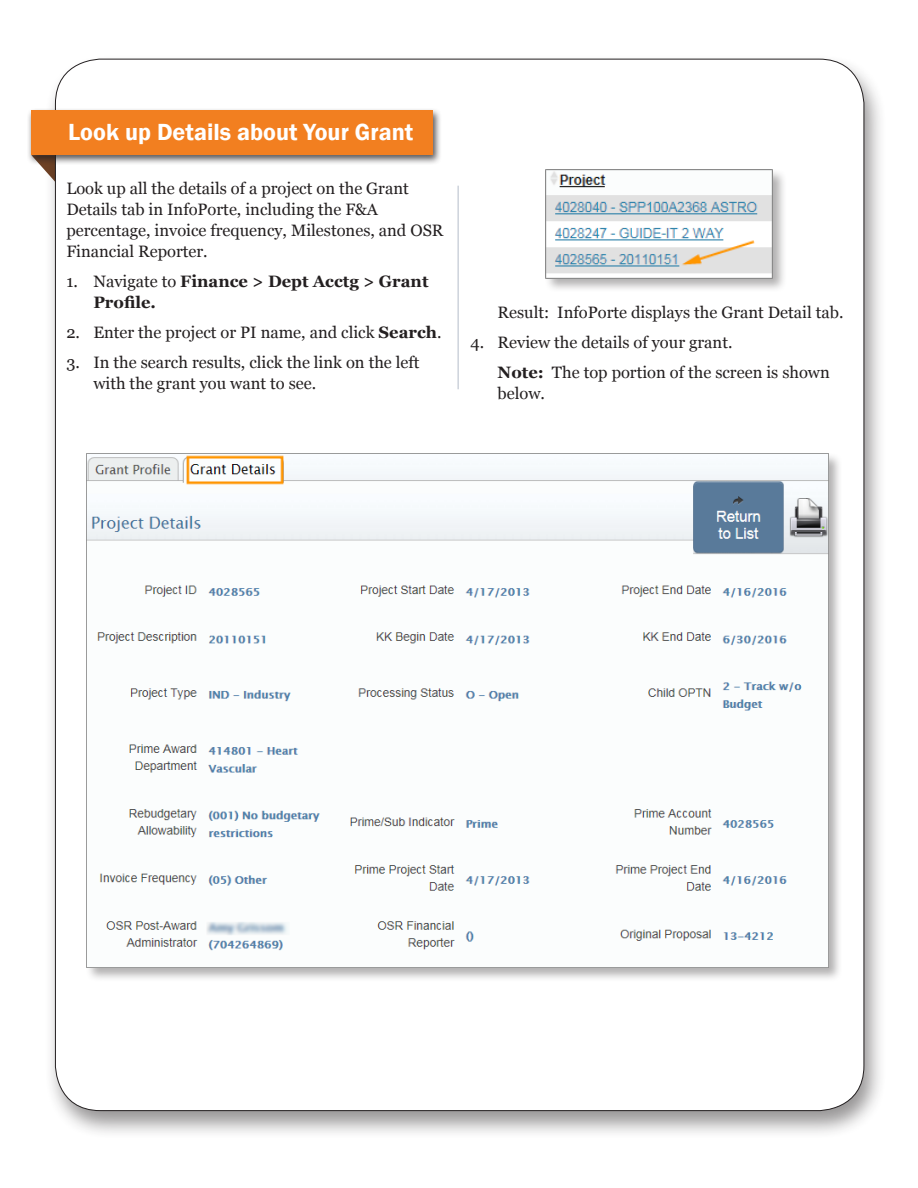
<style>
.page{position:relative;width:918px;height:1188px;background:#fff}
.page>*{position:absolute;margin:0;border:0;box-sizing:border-box;transform-origin:0 0}
.t1{font:600 24px "Franklin Gothic";color:#fff}
.Body_Text{font:16.5px/21px "Georgia";color:#231f20}
.t2{font:700 16.5px/21px "Georgia";color:#231f20}
.s1{font-weight:400}
.s2{font-weight:700}
</style>
<div class="page">
<svg style="left:40px;top:165px;width:5px;height:6px"></svg>
<div style="left:45px;top:54px;width:842px;height:1086px;background:#231f20;opacity:.47"></div>
<div style="left:55px;top:59px;width:809px;height:1052px;background:#fff;border-radius:45px"></div>
<div style="left:27px;top:108px;width:415px;height:57px;background:#231f20;opacity:.75"></div>
<div style="left:31px;top:111px;width:402px;height:44px;background:#f27f20"></div>
<hr style="left:457px;top:186px;width:2px;height:203px;background:#cdd3db">
<div style="left:544px;top:168px;width:243px;height:125px;background:#231f20;opacity:.35"></div>
<img style="left:545px;top:169px;width:228px;height:109px">
<div style="left:85px;top:452px;width:758px;height:530px;background:#231f20;opacity:.35"></div>
<img style="left:87px;top:454px;width:741px;height:513px">
<p class="t1" style="left:68px;top:117px;width:347px">Look up Details about Your Grant</p>
<p class="Body_Text" style="left:66px;top:178px;width:379px">Look up all the details of a project on the Grant Details tab in InfoPorte, including the F&amp;A percentage, invoice frequency, Milestones, and OSR Financial Reporter.</p>
<p class="t2" style="left:93px;top:270px;width:337px;text-indent:-27px"><span class="s1">1. Navigate to</span> Finance &gt; Dept Acctg &gt; Grant<br>Profile.</p>
<p class="Body_Text" style="left:66px;top:322px;width:377px">2. Enter the project or PI name, and click <span class="s2">Search</span>.</p>
<p class="Body_Text" style="left:93px;top:352px;width:328px;text-indent:-27px">3. In the search results, click the link on the left with the grant you want to see.</p>
<p class="Body_Text" style="left:498px;top:302px;width:347px">Result: InfoPorte displays the Grant Detail tab.</p>
<p class="Body_Text" style="left:471px;top:332px;width:263px">4. Review the details of your grant.</p>
<p class="Body_Text" style="left:498px;top:362px;width:334px"><span class="s2">Note:</span> The top portion of the screen is shown below.</p>
</div>
